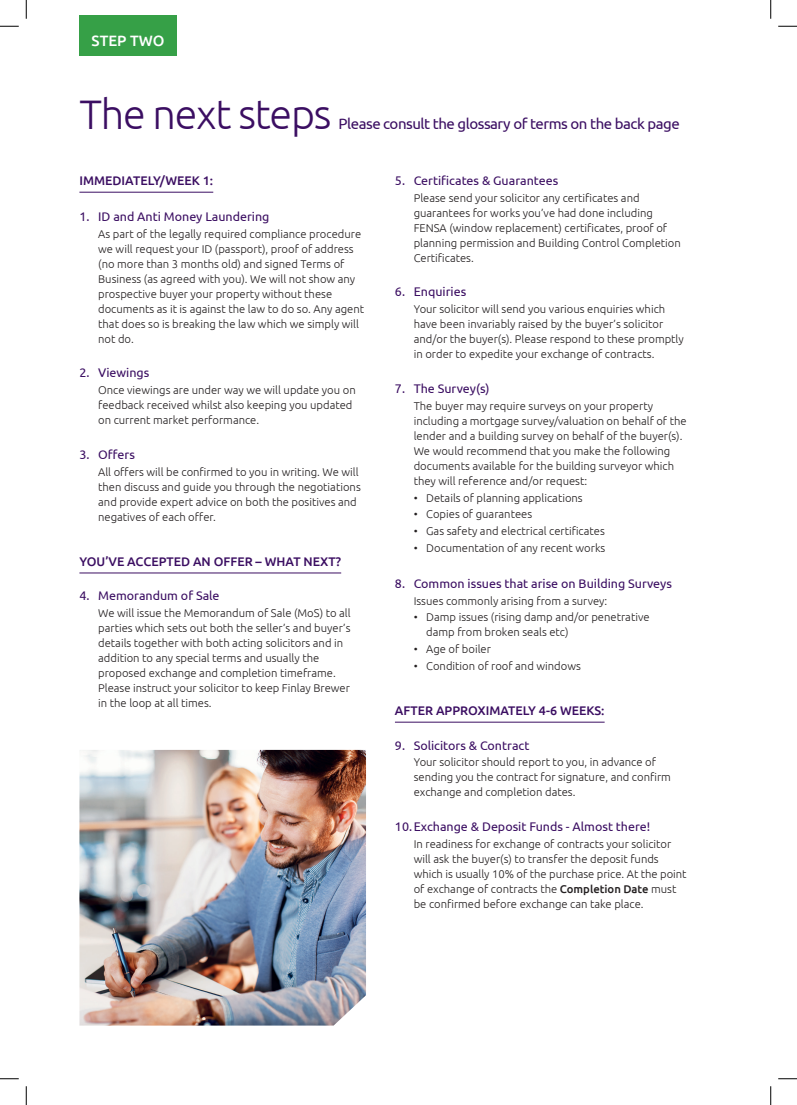
<style>
.page{position:relative;width:797px;height:1105px;background:#fff}
.page>*{position:absolute;margin:0;border:0;box-sizing:border-box;transform-origin:0 0}
.t1{font:300 41.25px "Ubuntu";letter-spacing:-.03em;color:#3b0e62}
.t2{font:15px "Ubuntu";letter-spacing:-.03em;color:#3b0e62}
.t3{font:500 15px "Ubuntu";color:#fff}
.t4{font:12.5px "Ubuntu";color:#3b0e62}
.t5{font:500 12.5px "Ubuntu";color:#3b0e62}
.t6{font:300 11.25px/15px "Ubuntu";color:#231f20}
.s1{font-weight:500}
</style>
<div class="page">
<hr style="left:79px;top:192px;width:134px;height:1px;background:#3b0e62">
<hr style="left:79px;top:573px;width:262px;height:1px;background:#3b0e62">
<div style="left:79px;top:16px;width:98px;height:40px;background:#36a047"></div>
<hr style="left:395px;top:722px;width:209px;height:1px;background:#3b0e62">
<img style="left:79px;top:750px;width:287px;height:275px">
<svg style="left:0;top:25px;width:19px;height:2px"></svg>
<svg style="left:778px;top:25px;width:19px;height:2px"></svg>
<svg style="left:0;top:1078px;width:19px;height:1px"></svg>
<svg style="left:778px;top:1078px;width:19px;height:1px"></svg>
<svg style="left:25px;top:0;width:2px;height:19px"></svg>
<svg style="left:25px;top:1086px;width:2px;height:19px"></svg>
<svg style="left:770px;top:0;width:1px;height:19px"></svg>
<svg style="left:770px;top:1086px;width:1px;height:19px"></svg>
<p class="t3" style="left:92px;top:31px;width:74px">STEP TWO</p>
<p class="t1" style="left:79px;top:90px;width:253px">The next steps</p>
<p class="t2" style="left:338px;top:115px;width:343px">Please consult the glossary of terms on the back page</p>
<p class="t5" style="left:79px;top:172px;width:135px">IMMEDIATELY/WEEK 1:</p>
<p class="t4" style="left:79px;top:209px;width:192px">1. ID and Anti Money Laundering</p>
<p class="t6" style="left:98px;top:226px;width:267px">As part of the legally required compliance procedure we will request your ID (passport), proof of address (no more than 3 months old) and signed Terms of Business (as agreed with you). We will not show any prospective buyer your property without these documents as it is against the law to do so. Any agent that does so is breaking the law which we simply will not do.</p>
<p class="t4" style="left:79px;top:365px;width:71px">2. Viewings</p>
<p class="t6" style="left:98px;top:382px;width:259px">Once viewings are under way we will update you on feedback received whilst also keeping you updated on current market performance.</p>
<p class="t4" style="left:79px;top:447px;width:57px">3. Offers</p>
<p class="t6" style="left:98px;top:464px;width:264px">All offers will be confirmed to you in writing. We will then discuss and guide you through the negotiations and provide expert advice on both the positives and negatives of each offer.</p>
<p class="t5" style="left:79px;top:553px;width:263px">YOU’VE ACCEPTED AN OFFER – WHAT NEXT?</p>
<p class="t4" style="left:79px;top:588px;width:142px">4. Memorandum of Sale</p>
<p class="t6" style="left:98px;top:605px;width:254px">We will issue the Memorandum of Sale (MoS) to all parties which sets out both the seller’s and buyer’s details together with both acting solicitors and in addition to any special terms and usually the proposed exchange and completion timeframe.<br>Please instruct your solicitor to keep Finlay Brewer in the loop at all times.</p>
<p class="t4" style="left:395px;top:173px;width:165px">5. Certificates &amp; Guarantees</p>
<p class="t6" style="left:414px;top:190px;width:269px">Please send your solicitor any certificates and guarantees for works you’ve had done including FENSA (window replacement) certificates, proof of planning permission and Building Control Completion Certificates.</p>
<p class="t4" style="left:395px;top:284px;width:73px">6. Enquiries</p>
<p class="t6" style="left:414px;top:301px;width:271px">Your solicitor will send you various enquiries which have been invariably raised by the buyer’s solicitor and/or the buyer(s). Please respond to these promptly in order to expedite your exchange of contracts.</p>
<p class="t4" style="left:395px;top:381px;width:96px">7. The Survey(s)</p>
<p class="t6" style="left:414px;top:398px;width:274px">The buyer may require surveys on your property including a mortgage survey/valuation on behalf of the lender and a building survey on behalf of the buyer(s).<br>We would recommend that you make the following documents available for the building surveyor which they will reference and/or request:</p>
<p class="t6" style="left:414px;top:490px;width:170px">• Details of planning applications</p>
<p class="t6" style="left:414px;top:506px;width:120px">• Copies of guarantees</p>
<p class="t6" style="left:414px;top:523px;width:193px">• Gas safety and electrical certificates</p>
<p class="t6" style="left:414px;top:540px;width:193px">• Documentation of any recent works</p>
<p class="t4" style="left:395px;top:576px;width:278px">8. Common issues that arise on Building Surveys</p>
<p class="t6" style="left:414px;top:593px;width:195px">Issues commonly arising from a survey:</p>
<p class="t6" style="left:426px;top:610px;width:225px;text-indent:-12px">• Damp issues (rising damp and/or penetrative damp from broken seals etc)</p>
<p class="t6" style="left:414px;top:641px;width:79px">• Age of boiler</p>
<p class="t6" style="left:414px;top:658px;width:169px">• Condition of roof and windows</p>
<p class="t5" style="left:395px;top:702px;width:211px">AFTER APPROXIMATELY 4-6 WEEKS:</p>
<p class="t4" style="left:395px;top:737px;width:136px">9. Solicitors &amp; Contract</p>
<p class="t6" style="left:414px;top:754px;width:259px">Your solicitor should report to you, in advance of sending you the contract for signature, and confirm exchange and completion dates.</p>
<p class="t4" style="left:395px;top:819px;width:257px">10. Exchange &amp; Deposit Funds - Almost there!</p>
<p class="t6" style="left:414px;top:836px;width:274px">In readiness for exchange of contracts your solicitor will ask the buyer(s) to transfer the deposit funds which is usually 10% of the purchase price. At the point of exchange of contracts the <span class="s1">Completion Date</span> must be confirmed before exchange can take place.</p>
</div>
